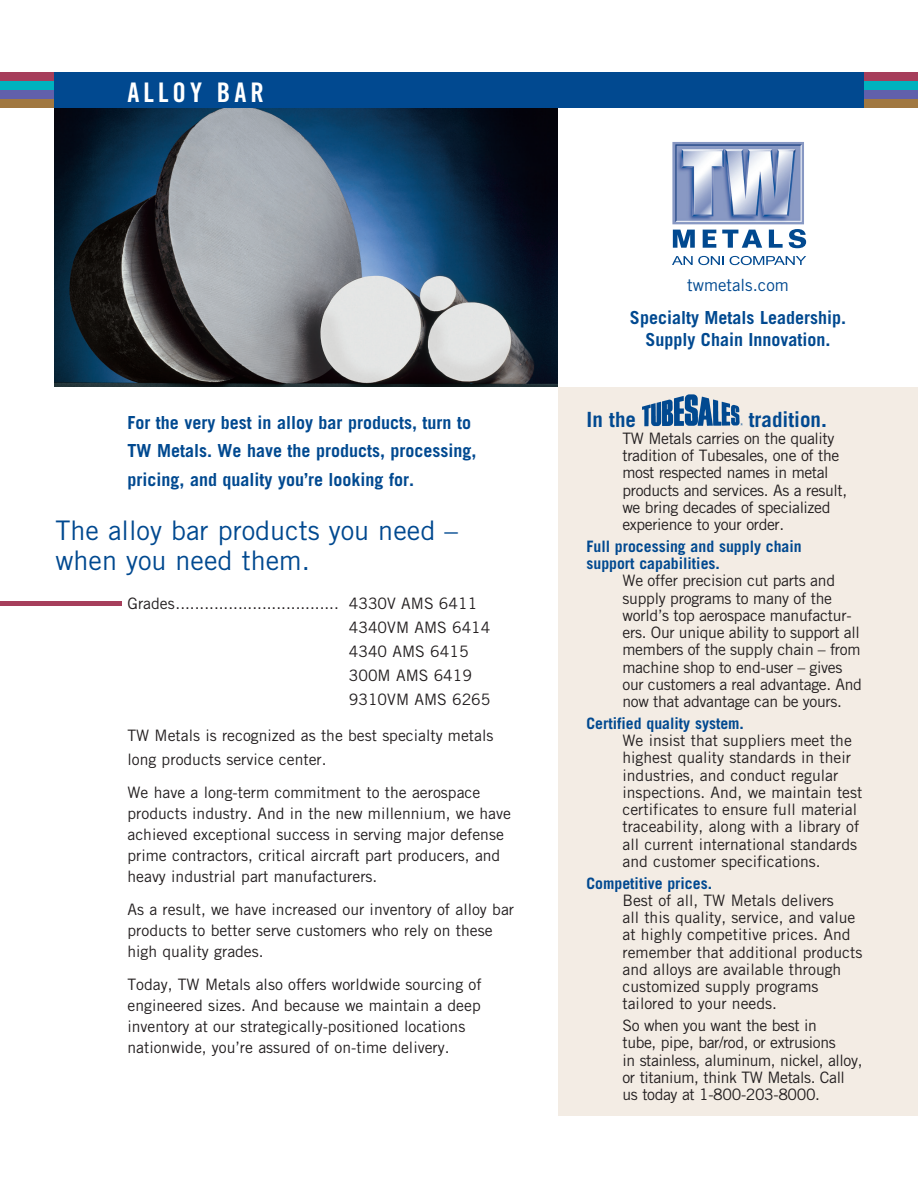
<style>
.page{position:relative;width:918px;height:1188px;background:#fff}
.page>*{position:absolute;margin:0;border:0;box-sizing:border-box;transform-origin:0 0}
.t1{font:27px/30px "Trade Gothic";color:#014990}
.t2{font:27px "Trade Gothic Bold Cond Twenty";letter-spacing:.15em;color:#fff}
.t3{font:700 21px "Trade Gothic";color:#014990}
.t4{font:700 18px/28.5px "Trade Gothic";color:#014990}
.t5{font:16.8px "Trade Gothic";color:#014990}
.t6{font:15.75px/17.2px "Trade Gothic";color:#231f20}
.t7{font:15.75px/17.2px "Trade Gothic";letter-spacing:-.025em;color:#231f20}
.t8{font:15.75px/17.2px "Trade Gothic";letter-spacing:-.02em;color:#231f20}
.t9{font:700 15.75px/17.2px "Trade Gothic";color:#014990}
</style>
<div class="page">
<div style="left:558px;top:387px;width:360px;height:729px;background:#f3ece4"></div>
<div style="left:54px;top:72px;width:810px;height:36px;background:#014990"></div>
<img style="left:54px;top:108px;width:504px;height:279px">
<div style="left:0;top:72px;width:54px;height:9px;background:#a63e5b"></div>
<div style="left:0;top:81px;width:54px;height:9px;background:#00b2be"></div>
<div style="left:0;top:90px;width:54px;height:9px;background:#6160ab"></div>
<div style="left:0;top:99px;width:54px;height:9px;background:#a17841"></div>
<div style="left:864px;top:72px;width:54px;height:9px;background:#a63e5b"></div>
<div style="left:864px;top:81px;width:54px;height:9px;background:#00b2be"></div>
<div style="left:864px;top:90px;width:54px;height:9px;background:#6160ab"></div>
<div style="left:864px;top:99px;width:54px;height:9px;background:#a17841"></div>
<img style="left:642px;top:394px;width:100px;height:33px">
<div style="left:0;top:601px;width:122px;height:5px;background:#a63e5b"></div>
<svg style="left:673px;top:230px;width:22px;height:18px"></svg>
<svg style="left:703px;top:230px;width:13px;height:18px"></svg>
<svg style="left:722px;top:230px;width:40px;height:18px"></svg>
<svg style="left:769px;top:230px;width:14px;height:18px"></svg>
<svg style="left:789px;top:229px;width:17px;height:19px"></svg>
<img style="left:672px;top:142px;width:132px;height:82px">
<svg style="left:672px;top:256px;width:52px;height:9px"></svg>
<svg style="left:730px;top:256px;width:76px;height:9px"></svg>
<p class="t2" style="left:128px;top:76px;width:138px">ALLOY BAR</p>
<p class="t4" style="left:128px;top:408px;width:351px">For the very best in alloy bar products, turn to<br>TW Metals. We have the products, processing, pricing, and quality you’re looking for.</p>
<p class="t1" style="left:56px;top:515px;width:404px">The alloy bar products you need – when you need them.</p>
<p class="t6" style="left:349px;top:591px;width:143px;line-height:24px;text-indent:-221px">Grades.................................. 4330V AMS 6411<br>4340VM AMS 6414<br>4340 AMS 6415<br>300M AMS 6419<br>9310VM AMS 6265</p>
<p class="t6" style="left:127px;top:723px;width:367px;line-height:24px">TW Metals is recognized as the best specialty metals long products service center.</p>
<p class="t6" style="left:127px;top:782px;width:385px;line-height:21px">We have a long-term commitment to the aerospace products industry. And in the new millennium, we have achieved exceptional success in serving major defense prime contractors, critical aircraft part producers, and heavy industrial part manufacturers.</p>
<p class="t6" style="left:127px;top:899px;width:388px;line-height:21px">As a result, we have increased our inventory of alloy bar products to better serve customers who rely on these high quality grades.</p>
<p class="t6" style="left:127px;top:974px;width:356px;line-height:21px">Today, TW Metals also offers worldwide sourcing of engineered sizes. And because we maintain a deep inventory at our strategically-positioned locations nationwide, you’re assured of on-time delivery.</p>
<p class="t5" style="left:687px;top:274px;width:103px">twmetals.com</p>
<p class="t4" style="left:630px;top:307px;width:218px;line-height:21.6px;text-align:center">Specialty Metals Leadership.<br>Supply Chain Innovation.</p>
<p class="t3" style="left:586px;top:406px;width:51px">In the</p>
<p class="t3" style="left:749px;top:406px;width:80px">tradition.</p>
<p class="t7" style="left:622px;top:430px;width:226px">TW Metals carries on the quality tradition of Tubesales, one of the most respected names in metal products and services. As a result, we bring decades of specialized experience to your order.</p>
<p class="t9" style="left:586px;top:538px;width:217px">Full processing and supply chain support capabilities.</p>
<p class="t8" style="left:623px;top:572px;width:241px">We offer precision cut parts and supply programs to many of the world’s top aerospace manufactur&shy;ers. Our unique ability to support all members of the supply chain – from machine shop to end-user – gives our customers a real advantage. And now that advantage can be yours.</p>
<p class="t9" style="left:586px;top:714px;width:159px">Certified quality system.</p>
<p class="t6" style="left:623px;top:732px;width:241px">We insist that suppliers meet the highest quality standards in their industries, and conduct regular inspections. And, we maintain test certificates to ensure full material traceability, along with a library of all current international standards and customer specifications.</p>
<p class="t9" style="left:586px;top:874px;width:127px">Competitive prices.</p>
<p class="t6" style="left:623px;top:892px;width:241px">Best of all, TW Metals delivers<br>all this quality, service, and value at highly competitive prices. And remember that additional products and alloys are available through customized supply programs tailored to your needs.</p>
<p class="t7" style="left:623px;top:1017px;width:242px">So when you want the best in<br>tube, pipe, bar/rod, or extrusions<br>in stainless, aluminum, nickel, alloy, or titanium, think TW Metals. Call us today at 1-800-203-8000.</p>
</div>
